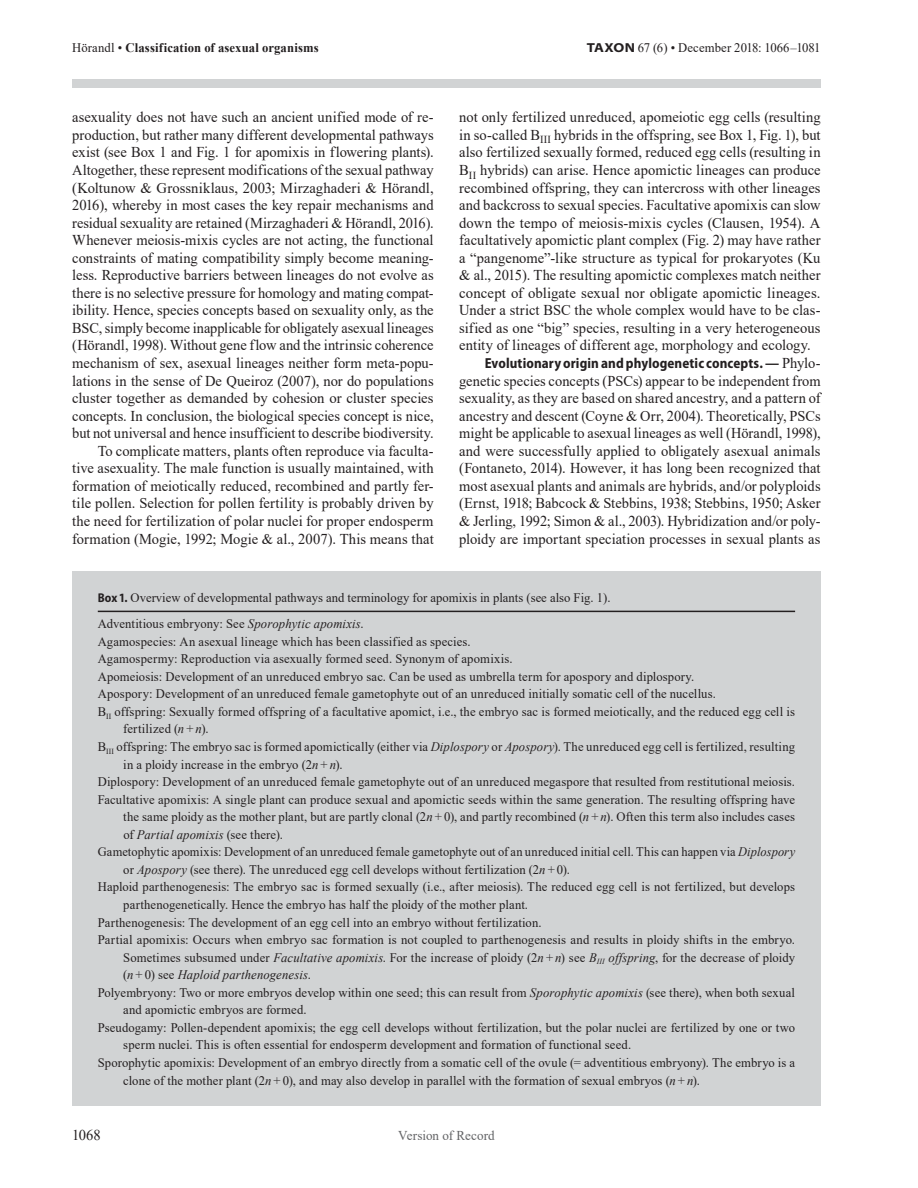
<style>
.page{position:relative;width:918px;height:1188px;background:#fff}
.page>*{position:absolute;margin:0;border:0;box-sizing:border-box;transform-origin:0 0}
.t1{font:15px/17.5px "Times New Roman";color:#231f20;text-align:right}
.t2{font:15px/17.5px "Times New Roman";color:#231f20;text-align:justify;scale:.96 1}
.t3{font:700 semi-condensed 14.55px "Myriad Pro";letter-spacing:.01em;color:#231f20}
.t4{font:13.5px "Times New Roman";letter-spacing:.005em;color:#636466}
.t5{font:13.05px/26.1px "Times New Roman";letter-spacing:.01em;color:#231f20}
.t6{font:13.05px "Times New Roman";letter-spacing:.01em;color:#231f20;scale:.95 1}
.t7{font:italic 13.05px "Times New Roman";letter-spacing:.01em;color:#231f20}
.t8{font:700 13.05px "Times New Roman";letter-spacing:.01em;color:#231f20}
.s1{font-weight:400}
.s2{font-family:"Myriad Pro";font-weight:700;font-stretch:semi-expanded}
.s3{font-family:"Times New Roman";font-weight:400;font-stretch:normal;font-size:15px}
.s4{font-family:"Myriad Pro";font-weight:700;font-stretch:semi-condensed;font-size:12.75px}
.s5{font-style:italic}
.s6{font-style:normal}
</style>
<div class="page">
<div style="left:72px;top:79px;width:749px;height:9px;background:#d1d3d4"></div>
<div style="left:72px;top:571px;width:749px;height:535px;background:#d1d3d4"></div>
<hr style="left:98px;top:611px;width:697px;height:1px;background:#231f20">
<p class="t8" style="left:72px;top:38px;width:248px"><span class="s1">Hörandl •</span> Classification of asexual organisms</p>
<p class="t5" style="left:587px;top:34px;width:235px"><span class="s2">TAXON</span> 67 (6) • December 2018: 1066–1081</p>
<p class="t1" style="left:72px;top:108px;width:363px">asexuality does not have such an ancient unified mode of re&shy;production, but rather many different developmental pathways exist (see Box 1 and Fig. 1 for apomixis in flowering plants).<br>Altogether, these represent modifications of the sexual pathway (Koltunow &amp; Grossniklaus, 2003; Mirzaghaderi &amp; Hörandl, 2016), whereby in most cases the key repair mechanisms and residual sexuality are retained (Mirzaghaderi &amp; Hörandl, 2016).<br>Whenever meiosis-mixis cycles are not acting, the functional constraints of mating compatibility simply become meaning&shy;less. Reproductive barriers between lineages do not evolve as there is no selective pressure for homology and mating compat&shy;ibility. Hence, species concepts based on sexuality only, as the BSC, simply become inapplicable for obligately asexual lineages (Hörandl, 1998). Without gene flow and the intrinsic coherence mechanism of sex, asexual lineages neither form meta-popu&shy;lations in the sense of De Queiroz (2007), nor do populations cluster together as demanded by cohesion or cluster species concepts. In conclusion, the biological species concept is nice, but not universal and hence insufficient to describe biodiversity.<br>To complicate matters, plants often reproduce via faculta-<br>tive asexuality. The male function is usually maintained, with formation of meiotically reduced, recombined and partly fer&shy;tile pollen. Selection for pollen fertility is probably driven by the need for fertilization of polar nuclei for proper endosperm formation (Mogie, 1992; Mogie &amp; al., 2007). This means that</p>
<p class="t1" style="left:459px;top:108px;width:363px;text-align:justify">not only fertilized unreduced, apomeiotic egg cells (resulting in so-called B<sub>III</sub> hybrids in the offspring, see Box 1, Fig. 1), but also fertilized sexually formed, reduced egg cells (resulting in B<sub>II</sub> hybrids) can arise. Hence apomictic lineages can produce recombined offspring, they can intercross with other lineages and backcross to sexual species. Facultative apomixis can slow down the tempo of meiosis-mixis cycles (Clausen, 1954). A facultatively apomictic plant complex (Fig. 2) may have rather a “pangenome”-like structure as typical for prokaryotes (Ku &amp; al., 2015). The resulting apomictic complexes match neither concept of obligate sexual nor obligate apomictic lineages.<br>Under a strict BSC the whole complex would have to be clas&shy;sified as one “big” species, resulting in a very heterogeneous entity of lineages of different age, morphology and ecology.</p>
<p class="t3" style="left:485px;top:354px;width:336px">Evolutionary origin and phylogenetic concepts. — <span class="s3">Phylo-</span></p>
<p class="t2" style="left:459px;top:371px;width:378px">genetic species concepts (PSCs) appear to be independent from sexuality, as they are based on shared ancestry, and a pattern of ancestry and descent (Coyne &amp; Orr, 2004). Theoretically, PSCs might be applicable to asexual lineages as well (Hörandl, 1998), and were successfully applied to obligately asexual animals (Fontaneto, 2014). However, it has long been recognized that most asexual plants and animals are hybrids, and/or polyploids (Ernst, 1918; Babcock &amp; Stebbins, 1938; Stebbins, 1950; Asker &amp; Jerling, 1992; Simon &amp; al., 2003). Hybridization and/or poly&shy;ploidy are important speciation processes in sexual plants as</p>
<p class="t5" style="left:98px;top:584px;width:514px"><span class="s4">Box 1.</span> Overview of developmental pathways and terminology for apomixis in plants (see also Fig. 1).<br>Adventitious embryony: See <span class="s5">Sporophytic apomixis</span>.</p>
<p class="t5" style="left:98px;top:628px;width:374px">Agamospecies: An asexual lineage which has been classified as species.</p>
<p class="t5" style="left:98px;top:645px;width:416px">Agamospermy: Reproduction via asexually formed seed. Synonym of apomixis.</p>
<p class="t5" style="left:98px;top:663px;width:598px">Apomeiosis: Development of an unreduced embryo sac. Can be used as umbrella term for apospory and diplospory.</p>
<p class="t5" style="left:98px;top:681px;width:620px">Apospory: Development of an unreduced female gametophyte out of an unreduced initially somatic cell of the nucellus.</p>
<p class="t5" style="left:98px;top:698px;width:699px">B<sub>II</sub> offspring: Sexually formed offspring of a facultative apomict, i.e., the embryo sac is formed meiotically, and the reduced egg cell is</p>
<p class="t5" style="left:123px;top:716px;width:87px">fertilized (<span class="s5">n</span> + <span class="s5">n</span>).</p>
<p class="t5" style="left:98px;top:733px;width:699px">B<sub>III</sub> offspring: The embryo sac is formed apomictically (either via <span class="s5">Diplospory</span> or <span class="s5">Apospory</span>). The unreduced egg cell is fertilized, resulting</p>
<p class="t5" style="left:123px;top:751px;width:221px">in a ploidy increase in the embryo (2<span class="s5">n</span> + <span class="s5">n</span>).</p>
<p class="t5" style="left:98px;top:768px;width:699px">Diplospory: Development of an unreduced female gametophyte out of an unreduced megaspore that resulted from restitutional meiosis.</p>
<p class="t5" style="left:98px;top:786px;width:699px">Facultative apomixis: A single plant can produce sexual and apomictic seeds within the same generation. The resulting offspring have</p>
<p class="t5" style="left:123px;top:803px;width:673px">the same ploidy as the mother plant, but are partly clonal (2<span class="s5">n</span> + 0), and partly recombined (<span class="s5">n</span> + <span class="s5">n</span>). Often this term also includes cases</p>
<p class="t7" style="left:123px;top:825px;width:161px"><span class="s6">of</span> Partial apomixis <span class="s6">(see there).</span></p>
<p class="t6" style="left:98px;top:843px;width:736px">Gametophytic apomixis: Development of an unreduced female gametophyte out of an unreduced initial cell. This can happen via <span class="s5">Diplospory</span></p>
<p class="t5" style="left:123px;top:856px;width:448px">or <span class="s5">Apospory</span> (see there). The unreduced egg cell develops without fertilization (2<span class="s5">n</span> + 0).</p>
<p class="t5" style="left:98px;top:874px;width:699px">Haploid parthenogenesis: The embryo sac is formed sexually (i.e., after meiosis). The reduced egg cell is not fertilized, but develops</p>
<p class="t5" style="left:123px;top:891px;width:406px">parthenogenetically. Hence the embryo has half the ploidy of the mother plant.</p>
<p class="t5" style="left:98px;top:909px;width:445px">Parthenogenesis: The development of an egg cell into an embryo without fertilization.</p>
<p class="t5" style="left:98px;top:926px;width:699px">Partial apomixis: Occurs when embryo sac formation is not coupled to parthenogenesis and results in ploidy shifts in the embryo.</p>
<p class="t5" style="left:123px;top:944px;width:673px">Sometimes subsumed under <span class="s5">Facultative apomixis</span>. For the increase of ploidy (2<span class="s5">n</span> + <span class="s5">n</span>) see <span class="s5">B</span><sub>III</sub> <span class="s5">offspring</span>, for the decrease of ploidy</p>
<p class="t7" style="left:123px;top:966px;width:189px"><span class="s6">(</span>n <span class="s6">+ 0) see</span> Haploid parthenogenesis<span class="s6">.</span></p>
<p class="t5" style="left:98px;top:979px;width:699px">Polyembryony: Two or more embryos develop within one seed; this can result from <span class="s5">Sporophytic apomixis</span> (see there), when both sexual</p>
<p class="t5" style="left:123px;top:996px;width:185px">and apomictic embryos are formed.</p>
<p class="t5" style="left:98px;top:1014px;width:699px">Pseudogamy: Pollen-dependent apomixis; the egg cell develops without fertilization, but the polar nuclei are fertilized by one or two</p>
<p class="t5" style="left:123px;top:1032px;width:509px">sperm nuclei. This is often essential for endosperm development and formation of functional seed.</p>
<p class="t5" style="left:98px;top:1049px;width:699px">Sporophytic apomixis: Development of an embryo directly from a somatic cell of the ovule (= adventitious embryony). The embryo is a</p>
<p class="t5" style="left:123px;top:1067px;width:578px">clone of the mother plant (2<span class="s5">n</span> + 0), and may also develop in parallel with the formation of sexual embryos (<span class="s5">n</span> + <span class="s5">n</span>).</p>
<p class="t1" style="left:72px;top:1126px;width:30px">1068</p>
<p class="t4" style="left:398px;top:1126px;width:98px">Version of Record</p>
</div>
